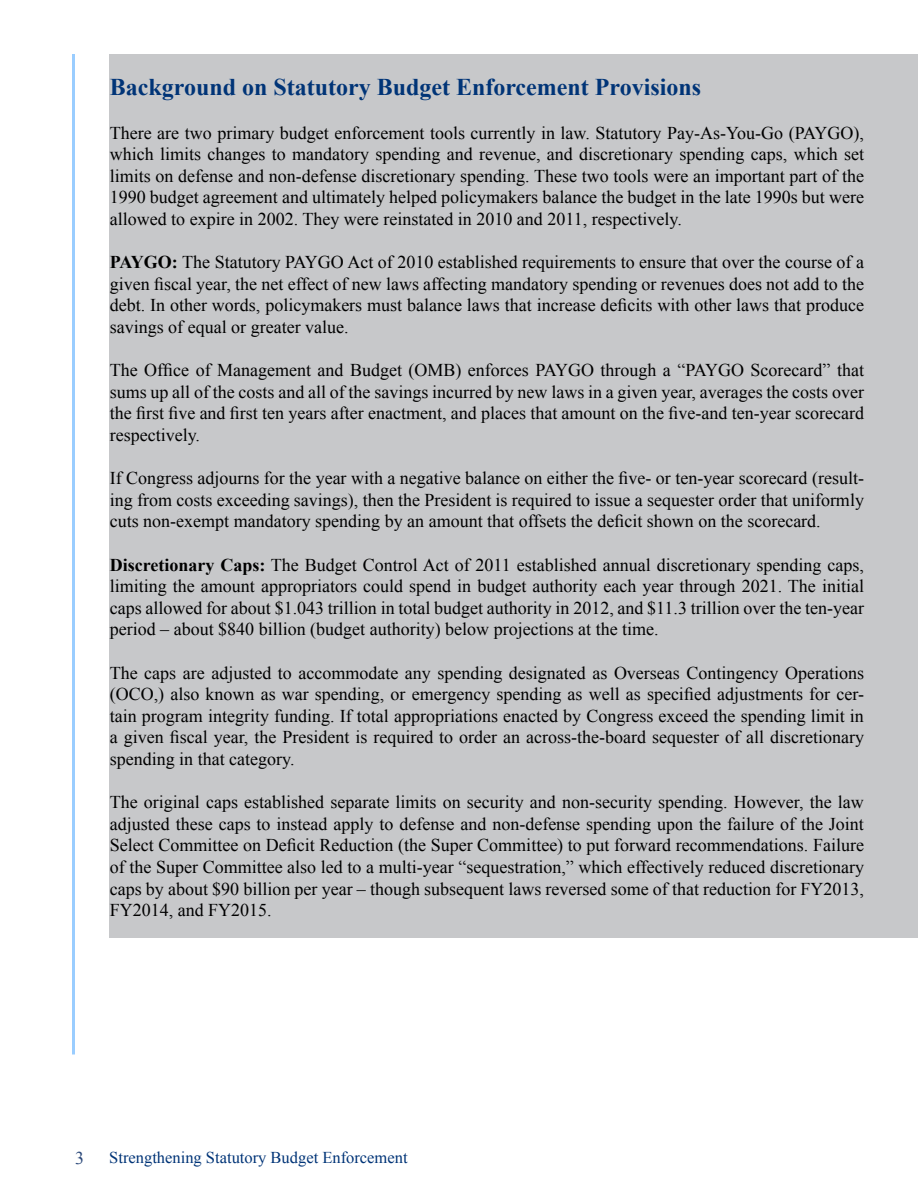
<style>
.page{position:relative;width:918px;height:1188px;background:#fff}
.page>*{position:absolute;margin:0;border:0;box-sizing:border-box;transform-origin:0 0}
.t1{font:700 24px "Times New Roman";color:#003477}
.t2{font:18px/21.6px "Times New Roman";color:#000;text-align:justify}
.t3{font:18px "Times New Roman";color:#2a4879}
.t4{font:16.5px "Times New Roman";color:#003477}
.s1{font-weight:700}
</style>
<div class="page">
<hr style="left:72px;top:54px;width:3px;height:1000px;background:#9acdff">
<div style="left:110px;top:54px;width:808px;height:884px;background:#c7c8ca"></div>
<h1 class="t1" style="left:110px;top:71px;width:593px">Background on Statutory Budget Enforcement Provisions</h1>
<p class="t2" style="left:110px;top:122px;width:756px">There are two primary budget enforcement tools currently in law. Statutory Pay-As-You-Go (PAYGO), which limits changes to mandatory spending and revenue, and discretionary spending caps, which set limits on defense and non-defense discretionary spending. These two tools were an important part of the 1990 budget agreement and ultimately helped policymakers balance the budget in the late 1990s but were allowed to expire in 2002. They were reinstated in 2010 and 2011, respectively.</p>
<p class="t2" style="left:110px;top:251px;width:756px"><span class="s1">PAYGO:</span> The Statutory PAYGO Act of 2010 established requirements to ensure that over the course of a given fiscal year, the net effect of new laws affecting mandatory spending or revenues does not add to the debt. In other words, policymakers must balance laws that increase deficits with other laws that produce savings of equal or greater value.</p>
<p class="t2" style="left:110px;top:359px;width:756px">The Office of Management and Budget (OMB) enforces PAYGO through a “PAYGO Scorecard” that sums up all of the costs and all of the savings incurred by new laws in a given year, averages the costs over the first five and first ten years after enactment, and places that amount on the five-and ten-year scorecard respectively.</p>
<p class="t2" style="left:110px;top:467px;width:756px">If Congress adjourns for the year with a negative balance on either the five- or ten-year scorecard (result&shy;ing from costs exceeding savings), then the President is required to issue a sequester order that uniformly cuts non-exempt mandatory spending by an amount that offsets the deficit shown on the scorecard.</p>
<p class="t2" style="left:110px;top:554px;width:756px"><span class="s1">Discretionary Caps:</span> The Budget Control Act of 2011 established annual discretionary spending caps, limiting the amount appropriators could spend in budget authority each year through 2021. The initial caps allowed for about $1.043 trillion in total budget authority in 2012, and $11.3 trillion over the ten-year period – about $840 billion (budget authority) below projections at the time.</p>
<p class="t2" style="left:110px;top:662px;width:756px">The caps are adjusted to accommodate any spending designated as Overseas Contingency Operations (OCO,) also known as war spending, or emergency spending as well as specified adjustments for cer&shy;tain program integrity funding. If total appropriations enacted by Congress exceed the spending limit in a given fiscal year, the President is required to order an across-the-board sequester of all discretionary spending in that category.</p>
<p class="t2" style="left:110px;top:791px;width:756px">The original caps established separate limits on security and non-security spending. However, the law adjusted these caps to instead apply to defense and non-defense spending upon the failure of the Joint Select Committee on Deficit Reduction (the Super Committee) to put forward recommendations. Failure of the Super Committee also led to a multi-year “sequestration,” which effectively reduced discretionary caps by about $90 billion per year – though subsequent laws reversed some of that reduction for FY2013, FY2014, and FY2015.</p>
<p class="t3" style="left:75px;top:1146px;width:10px">3</p>
<p class="t4" style="left:109px;top:1146px;width:300px">Strengthening Statutory Budget Enforcement</p>
</div>
